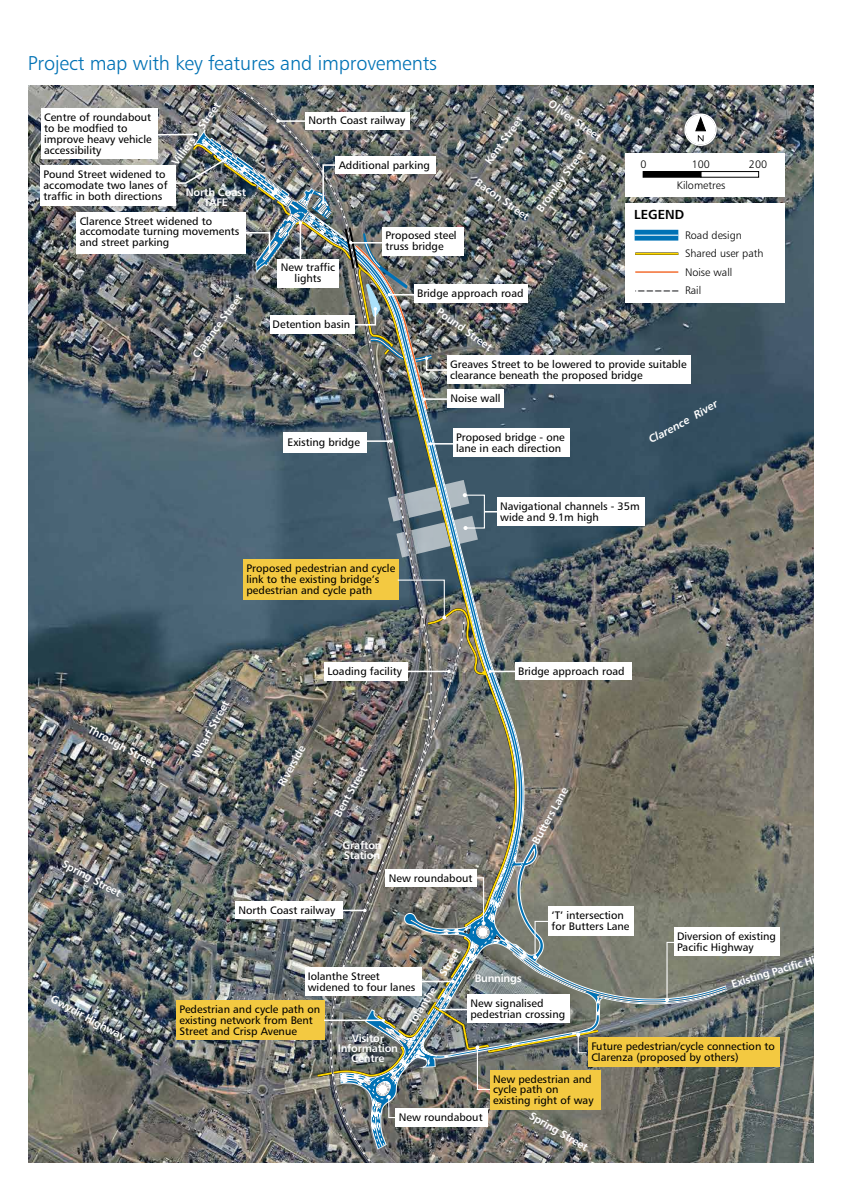
<style>
.page{position:relative;width:842px;height:1191px;background:#fff}
.page>*{position:absolute;margin:0;border:0;box-sizing:border-box;transform-origin:0 0}
.HEADING_2{font:300 20px "Trans Text Lt";letter-spacing:-.01em;color:#0072b5}
.t1{font:500 13.1px "Trans Text Md";color:#000}
.t2{font:10.9px/10.9px "Trans Text Rm";color:#000}
.t3{font:500 10.9px/9.8px "Trans Text Md";letter-spacing:-.02em;color:#fff;text-align:center}
.t4{font:300 10.9px/18.5px "Trans Text Lt";color:#000}
</style>
<div class="page">
<img style="left:28px;top:85px;width:786px;height:1077px">
<img style="left:494px;top:129px;width:233px;height:695px">
<img style="left:494px;top:216px;width:27px;height:608px">
<img style="left:63px;top:85px;width:430px;height:1077px">
<div style="left:40px;top:166px;width:136px;height:40px;background:#fff"></div>
<div style="left:447px;top:355px;width:243px;height:29px;background:#fff"></div>
<hr style="left:278px;top:120px;width:37px;height:2px;background:#fff">
<svg style="left:276px;top:119px;width:4px;height:4px"></svg>
<div style="left:305px;top:967px;width:116px;height:28px;background:#fff"></div>
<div style="left:176px;top:1000px;width:149px;height:39px;background:#f3c941"></div>
<div style="left:674px;top:927px;width:105px;height:29px;background:#fff"></div>
<div style="left:447px;top:390px;width:57px;height:18px;background:#fff"></div>
<div style="left:453px;top:428px;width:116px;height:28px;background:#fff"></div>
<div style="left:497px;top:497px;width:147px;height:29px;background:#fff"></div>
<div style="left:414px;top:284px;width:114px;height:19px;background:#fff"></div>
<hr style="left:490px;top:670px;width:44px;height:2px;background:#fff">
<div style="left:515px;top:662px;width:117px;height:17px;background:#fff"></div>
<div style="left:235px;top:901px;width:108px;height:18px;background:#fff"></div>
<div style="left:305px;top:112px;width:105px;height:18px;background:#fff"></div>
<img style="left:156px;top:133px;width:345px;height:652px">
<div style="left:277px;top:259px;width:62px;height:28px;background:#fff"></div>
<div style="left:77px;top:212px;width:169px;height:41px;background:#fff"></div>
<div style="left:41px;top:108px;width:117px;height:51px;background:#fff"></div>
<img style="left:315px;top:824px;width:412px;height:325px">
<div style="left:588px;top:1037px;width:192px;height:29px;background:#f3c941"></div>
<div style="left:490px;top:1070px;width:110px;height:39px;background:#f3c941"></div>
<div style="left:625px;top:153px;width:159px;height:44px;background:#fff"></div>
<div style="left:625px;top:202px;width:159px;height:100px;background:#fff"></div>
<img style="left:675px;top:104px;width:51px;height:49px">
<div style="left:685px;top:114px;width:31px;height:31px;background:#fff;border-radius:50%"></div>
<div style="left:684px;top:113px;width:33px;height:33px;border:2px solid #fff;border-radius:50%"></div>
<svg style="left:695px;top:117px;width:11px;height:24px"></svg>
<hr style="left:635px;top:252px;width:43px;height:3px;background:#000">
<hr style="left:635px;top:253px;width:43px;height:2px;background:#ffd800">
<hr style="left:635px;top:271px;width:43px;height:2px;background:#f26322">
<svg style="left:635px;top:290px;width:43px;height:2px"></svg>
<div style="left:635px;top:230px;width:43px;height:11px;background:#0072b5"></div>
<hr style="left:635px;top:235px;width:43px;height:1px;background:#fff">
<div style="left:643px;top:172px;width:58px;height:5px;background:#000"></div>
<div style="left:643px;top:171px;width:58px;height:7px;border:1px solid #000"></div>
<div style="left:701px;top:171px;width:58px;height:7px;border:1px solid #000"></div>
<div style="left:648px;top:401px;width:71px;height:42px;background:#334e5f"></div>
<p class="HEADING_2" style="left:28px;top:51px;width:411px">Project map with key features and improvements</p>
<p class="t3" style="left:170px;top:161px;width:76px;rotate:-54deg">Villiers Street</p>
<p class="t3" style="left:553px;top:98px;width:64px;rotate:35deg">Oliver Street</p>
<p class="t3" style="left:479px;top:177px;width:65px;rotate:35deg">Bacon Street</p>
<p class="t2" style="left:44px;top:112px;width:109px">Centre of roundabout to be modfied to improve heavy vehicle accessibility</p>
<p class="t3" style="left:483px;top:160px;width:58px;rotate:-54deg">Kent Street</p>
<p class="t2" style="left:309px;top:115px;width:98px">North Coast railway</p>
<p class="t2" style="left:339px;top:159px;width:93px">Additional parking</p>
<p class="t3" style="left:535px;top:208px;width:76px;rotate:-54deg">Brom ley Street</p>
<p class="t4" style="left:641px;top:155px;width:8px">0</p>
<p class="t4" style="left:692px;top:155px;width:20px">100</p>
<p class="t4" style="left:749px;top:155px;width:20px">200</p>
<p class="t4" style="left:677px;top:176px;width:50px">Kilometres</p>
<p class="t2" style="left:44px;top:169px;width:125px">Pound Street widened to accomodate two lanes of traffic in both directions</p>
<p class="t3" style="left:186px;top:187px;width:62px">North Coast<br>TAFE</p>
<p class="t1" style="left:634px;top:206px;width:52px">LEGEND</p>
<p class="t2" style="left:80px;top:215px;width:161px">Clarence Street widened to accomodate turning movements and street parking</p>
<p class="t4" style="left:685px;top:225px;width:80px">Road design<br>Shared user path<br>Noise wall<br>Rail</p>
<p class="t2" style="left:385px;top:230px;width:73px">Proposed steel truss bridge</p>
<p class="t2" style="left:281px;top:262px;width:56px;text-align:center">New traffic lights</p>
<p class="t2" style="left:417px;top:287px;width:108px">Bridge approach road</p>
<p class="t3" style="left:191px;top:354px;width:77px;rotate:-54deg">Clarence Street</p>
<p class="t3" style="left:441px;top:306px;width:67px;rotate:35deg">Pound Street</p>
<p class="t2" style="left:273px;top:318px;width:79px">Detention basin</p>
<p class="t2" style="left:450px;top:358px;width:238px">Greaves Street to be lowered to provide suitable clearance beneath the proposed bridge</p>
<p class="t2" style="left:287px;top:437px;width:74px">Existing bridge</p>
<p class="t2" style="left:246px;top:562px;width:150px">Proposed pedestrian and cycle link to the existing bridge’s pedestrian and cycle path</p>
<p class="t2" style="left:450px;top:393px;width:52px">Noise wall</p>
<p class="t2" style="left:456px;top:431px;width:110px">Proposed bridge - one lane in each direction</p>
<p class="t2" style="left:500px;top:500px;width:141px">Navigational channels - 35m wide and 9.1m high</p>
<p class="t3" style="left:92px;top:723px;width:77px;rotate:29deg">Through Street</p>
<p class="t3" style="left:66px;top:857px;width:67px;rotate:29deg">Spring Street</p>
<p class="t3" style="left:54px;top:992px;width:85px;rotate:29deg">Gwydir Highway</p>
<p class="t3" style="left:191px;top:755px;width:65px;rotate:-61deg">Wharf Street</p>
<p class="t2" style="left:327px;top:665px;width:76px">Loading facility</p>
<p class="t3" style="left:276px;top:782px;width:46px;rotate:-61deg">Riverside</p>
<p class="t3" style="left:332px;top:813px;width:58px;rotate:-61deg">Bent Street</p>
<p class="t3" style="left:342px;top:840px;width:41px;text-align:left">Grafton<br>Station</p>
<p class="t2" style="left:389px;top:872px;width:85px">New roundabout</p>
<p class="t2" style="left:518px;top:665px;width:108px">Bridge approach road</p>
<p class="t3" style="left:530px;top:840px;width:64px;rotate:-61deg">Butters Lane</p>
<p class="t2" style="left:239px;top:904px;width:98px">North Coast railway</p>
<p class="t3" style="left:438px;top:972px;width:32px;rotate:-58deg">Street</p>
<p class="t2" style="left:308px;top:970px;width:109px">Iolanthe Street widened to four lanes</p>
<p class="t3" style="left:407px;top:1020px;width:43px;rotate:-58deg">Iolanthe</p>
<p class="t2" style="left:179px;top:1003px;width:142px">Pedestrian and cycle path on existing network from Bent<br>Street and Crisp Avenue</p>
<p class="t3" style="left:338px;top:1033px;width:62px">Visitor<br>Information<br>Centre</p>
<p class="t3" style="left:475px;top:973px;width:49px">Bunnings</p>
<p class="t2" style="left:552px;top:909px;width:79px">‘T’ intersection for Butters Lane</p>
<p class="t2" style="left:470px;top:997px;width:96px">New signalised pedestrian crossing</p>
<p class="t2" style="left:677px;top:930px;width:100px">Diversion of existing<br>Pacific Highway</p>
<p class="t3" style="left:730px;top:979px;width:117px;rotate:-17deg">Existing Pacific Highwa</p>
<p class="t2" style="left:591px;top:1040px;width:185px">Future pedestrian/cycle connection to<br>Clarenza (proposed by others)</p>
<p class="t2" style="left:493px;top:1073px;width:102px">New pedestrian and cycle path on existing right of way</p>
<p class="t2" style="left:399px;top:1111px;width:85px">New roundabout</p>
<p class="t3" style="left:533px;top:1110px;width:67px;rotate:30deg">Spring Street</p>
</div>
